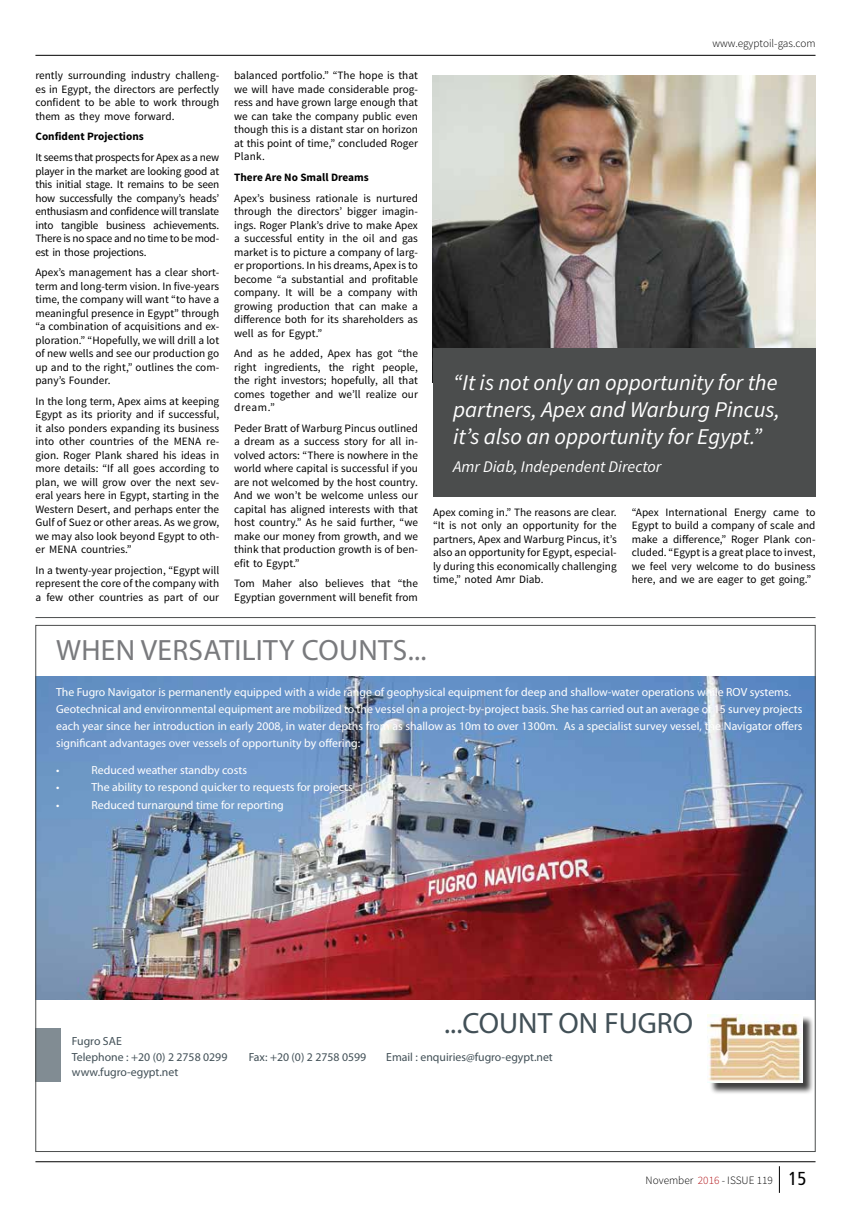
<style>
.page{position:relative;width:851px;height:1205px;background:#fff}
.page>*{position:absolute;margin:0;border:0;box-sizing:border-box;transform-origin:0 0}
.t1{font:29.5px "Myriad Pro";letter-spacing:.01em;color:#797a7d}
.t2{font:29.5px "Myriad Pro";color:#425057}
.t3{font:italic 22.5px/27px "Source Sans Pro";color:#fff;text-align:justify}
.t4{font:italic 16.25px "Source Sans Pro";color:#fff}
.t5{font:11.75px/17.1px "Myriad Pro";color:#fff}
.t6{font:11.75px/15.5px "Myriad Pro";color:#425057}
.t7{font:11.25px/13.5px "Source Sans Pro";color:#000;text-align:justify}
.t8{font:300 11.25px "Source Sans Pro";color:#000}
.t9{font:700 11.25px "Source Sans Pro";color:#000}
.s1{color:#b11116}
.s2{font-family:"Frutiger LT Pro";font-weight:400;font-stretch:condensed;font-size:18.75px}
</style>
<div class="page">
<img style="left:432px;top:75px;width:383px;height:273px">
<div style="left:432px;top:348px;width:383px;height:149px;background:#4b4d4d"></div>
<div style="left:36px;top:1028px;width:25px;height:53px;background:#818c93"></div>
<img style="left:37px;top:677px;width:776px;height:323px">
<div style="left:709px;top:1015px;width:105px;height:79px;background:#000;opacity:.75"></div>
<img style="left:707px;top:1014px;width:95px;height:68px">
<hr style="left:35px;top:617px;width:780px;height:1px;background:#4b4d4d">
<hr style="left:35px;top:55px;width:780px;height:1px;background:#000">
<hr style="left:35px;top:1161px;width:780px;height:1px;background:#000">
<svg style="left:779px;top:1166px;width:1px;height:27px"></svg>
<p class="t7" style="left:35px;top:69px;width:185px">rently surrounding industry challeng&shy;es in Egypt, the directors are perfectly confident to be able to work through them as they move forward.</p>
<p class="t9" style="left:35px;top:129px;width:110px">Confident Projections</p>
<p class="t7" style="left:35px;top:151px;width:185px">It seems that prospects for Apex as a new player in the market are looking good at this initial stage. It remains to be seen how successfully the company’s heads’ enthusiasm and confidence will translate into tangible business achievements.<br>There is no space and no time to be mod&shy;est in those projections.</p>
<p class="t7" style="left:35px;top:266px;width:185px">Apex’s management has a clear short&shy;term and long-term vision. In five-years time, the company will want “to have a meaningful presence in Egypt” through “a combination of acquisitions and ex&shy;ploration.” “Hopefully, we will drill a lot of new wells and see our production go up and to the right,” outlines the com&shy;pany’s Founder.</p>
<p class="t7" style="left:35px;top:394px;width:185px">In the long term, Apex aims at keeping Egypt as its priority and if successful, it also ponders expanding its business into other countries of the MENA re&shy;gion. Roger Plank shared his ideas in more details: “If all goes according to plan, we will grow over the next sev&shy;eral years here in Egypt, starting in the Western Desert, and perhaps enter the Gulf of Suez or other areas. As we grow, we may also look beyond Egypt to oth&shy;er MENA countries.”</p>
<p class="t7" style="left:35px;top:563px;width:185px">In a twenty-year projection, “Egypt will represent the core of the company with a few other countries as part of our</p>
<p class="t7" style="left:234px;top:69px;width:185px">balanced portfolio.” “The hope is that we will have made considerable prog&shy;ress and have grown large enough that we can take the company public even though this is a distant star on horizon at this point of time,” concluded Roger Plank.</p>
<p class="t9" style="left:234px;top:170px;width:136px">There Are No Small Dreams</p>
<p class="t7" style="left:234px;top:191px;width:185px">Apex’s business rationale is nurtured through the directors’ bigger imagin&shy;ings. Roger Plank’s drive to make Apex a successful entity in the oil and gas market is to picture a company of larg&shy;er proportions. In his dreams, Apex is to become “a substantial and profitable company. It will be a company with growing production that can make a difference both for its shareholders as well as for Egypt.”</p>
<p class="t7" style="left:234px;top:347px;width:185px">And as he added, Apex has got “the right ingredients, the right people, the right investors; hopefully, all that comes together and we’ll realize our dream.”</p>
<p class="t7" style="left:234px;top:421px;width:185px">Peder Bratt of Warburg Pincus outlined a dream as a success story for all in&shy;volved actors: “There is nowhere in the world where capital is successful if you are not welcomed by the host country.<br>And we won’t be welcome unless our capital has aligned interests with that host country.” As he said further, “we make our money from growth, and we think that production growth is of ben&shy;efit to Egypt.”</p>
<p class="t7" style="left:234px;top:577px;width:185px">Tom Maher also believes that “the<br>Egyptian government will benefit from</p>
<p class="t8" style="left:712px;top:36px;width:104px">www.egyptoil-gas.com</p>
<h2 class="t3" style="left:453px;top:369px;width:328px">“It is not only an opportunity for the partners, Apex and Warburg Pincus, it’s also an opportunity for Egypt.”</h2>
<h3 class="t4" style="left:453px;top:457px;width:210px">Amr Diab, Independent Director</h3>
<p class="t7" style="left:433px;top:505px;width:185px">Apex coming in.” The reasons are clear. “It is not only an opportunity for the partners, Apex and Warburg Pincus, it’s also an opportunity for Egypt, especial&shy;ly during this economically challenging time,” noted Amr Diab.</p>
<p class="t7" style="left:631px;top:505px;width:185px">“Apex International Energy came to Egypt to build a company of scale and make a difference,” Roger Plank con&shy;cluded. “Egypt is a great place to invest, we feel very welcome to do business here, and we are eager to get going.”</p>
<h1 class="t1" style="left:56px;top:632px;width:372px">WHEN VERSATILITY COUNTS...</h1>
<p class="t5" style="left:56px;top:683px;width:747px">The Fugro Navigator is permanently equipped with a wide range of geophysical equipment for deep and shallow-water operations while ROV systems.<br>Geotechnical and environmental equipment are mobilized to the vessel on a project-by-project basis. She has carried out an average of 15 survey projects each year since her introduction in early 2008, in water depths from as shallow as 10m to over 1300m. As a specialist survey vessel, the Navigator offers significant advantages over vessels of opportunity by offering:</p>
<p class="t5" style="left:56px;top:761px;width:5px">•</p>
<p class="t5" style="left:91px;top:761px;width:157px">Reduced weather standby costs</p>
<p class="t5" style="left:56px;top:779px;width:5px">•</p>
<p class="t5" style="left:91px;top:779px;width:263px">The ability to respond quicker to requests for projects</p>
<p class="t5" style="left:56px;top:796px;width:5px">•</p>
<p class="t5" style="left:91px;top:796px;width:194px">Reduced turnaround time for reporting</p>
<p class="t6" style="left:72px;top:1033px;width:157px">Fugro SAE<br>Telephone : +20 (0) 2 2758 0299</p>
<p class="t6" style="left:72px;top:1064px;width:108px">www.fugro-egypt.net</p>
<h1 class="t2" style="left:444px;top:1004px;width:250px">...COUNT ON FUGRO</h1>
<p class="t6" style="left:249px;top:1049px;width:119px">Fax: +20 (0) 2 2758 0599</p>
<p class="t6" style="left:386px;top:1049px;width:168px">Email : enquiries@fugro-egypt.net</p>
<p class="t8" style="left:645px;top:1173px;width:162px">November <span class="s1">2016</span> - ISSUE 119 <span class="s2">15</span></p>
</div>
